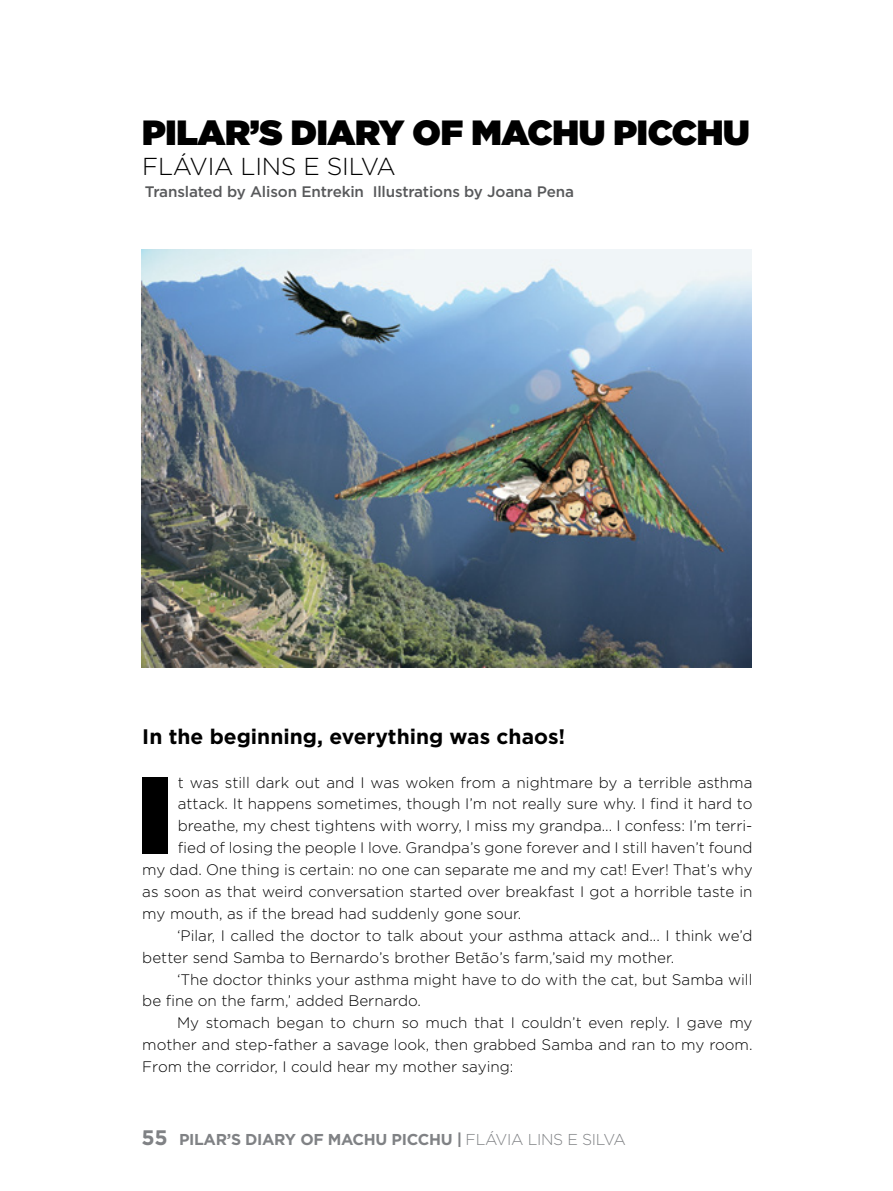
<style>
.page{position:relative;width:893px;height:1191px;background:#fff}
.page>*{position:absolute;margin:0;border:0;box-sizing:border-box;transform-origin:0 0}
.t1{font:900 109.02px "Gotham";color:#000}
.t2{font:900 35px "Gotham";letter-spacing:-.01em;color:#000}
.t3{font:300 24.5px "Gotham";letter-spacing:-.01em;color:#000}
.t4{font:700 21px "Gotham";color:#000}
.t5{font:700 15.75px "Gotham";letter-spacing:-.02em;color:#808285}
.t6{font:300 15.22px "Gotham";color:#000}
.t7{font:500 15.22px "Gotham";letter-spacing:-.01em;color:#58595b}
.s1{font-size:21px}
.s2{font-weight:300}
</style>
<div class="page">
<img style="left:141px;top:249px;width:611px;height:418px">
<h2 class="t2" style="left:142px;top:108px;width:609px">PILAR’S DIARY OF MACHU PICCHU</h2>
<h3 class="t3" style="left:142px;top:151px;width:255px">FLÁVIA LINS E SILVA</h3>
<p class="t7" style="left:145px;top:183px;width:431px">Translated by Alison Entrekin Illustrations by Joana Pena</p>
<h3 class="t4" style="left:142px;top:722px;width:425px">In the beginning, everything was chaos!</h3>
<h1 class="t1" style="left:138px;top:736px;width:36px">I</h1>
<p class="t6" style="left:178px;top:772px;width:576px">t was still dark out and I was woken from a nightmare by a terrible asthma</p>
<p class="t6" style="left:178px;top:794px;width:576px">attack. It happens sometimes, though I’m not really sure why. I find it hard to</p>
<p class="t6" style="left:178px;top:816px;width:576px">breathe, my chest tightens with worry, I miss my grandpa... I confess: I’m terri-</p>
<p class="t6" style="left:178px;top:838px;width:576px">fied of losing the people I love. Grandpa’s gone forever and I still haven’t found</p>
<p class="t6" style="left:142px;top:860px;width:612px">my dad. One thing is certain: no one can separate me and my cat! Ever! That’s why</p>
<p class="t6" style="left:142px;top:882px;width:612px">as soon as that weird conversation started over breakfast I got a horrible taste in</p>
<p class="t6" style="left:142px;top:904px;width:381px">my mouth, as if the bread had suddenly gone sour.</p>
<p class="t6" style="left:177px;top:925px;width:577px">‘Pilar, I called the doctor to talk about your asthma attack and... I think we’d</p>
<p class="t6" style="left:142px;top:947px;width:533px">better send Samba to Bernardo’s brother Betão’s farm,’said my mother.</p>
<p class="t6" style="left:177px;top:969px;width:577px">‘The doctor thinks your asthma might have to do with the cat, but Samba will</p>
<p class="t6" style="left:142px;top:991px;width:280px">be fine on the farm,’ added Bernardo.</p>
<p class="t6" style="left:177px;top:1013px;width:577px">My stomach began to churn so much that I couldn’t even reply. I gave my</p>
<p class="t6" style="left:142px;top:1035px;width:612px">mother and step-father a savage look, then grabbed Samba and ran to my room.</p>
<p class="t6" style="left:142px;top:1057px;width:373px">From the corridor, I could hear my mother saying:</p>
<p class="t5" style="left:141px;top:1128px;width:486px"><span class="s1">55</span> PILAR’S DIARY OF MACHU PICCHU | <span class="s2">FLÁVIA LINS E SILVA</span></p>
</div>
